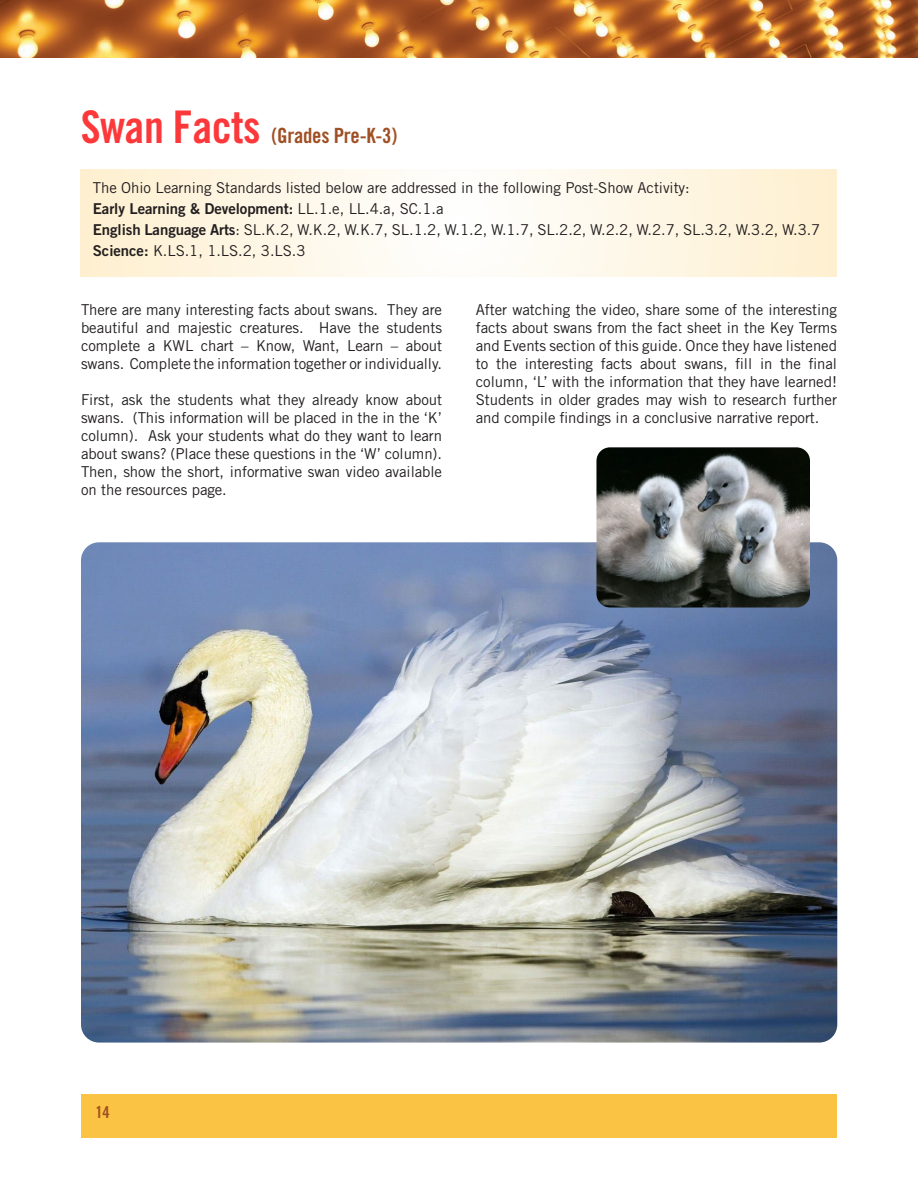
<style>
.page{position:relative;width:918px;height:1188px;background:#fff}
.page>*{position:absolute;margin:0;border:0;box-sizing:border-box;transform-origin:0 0}
.t1{font:21px "Trade Gothic LT Std Bd Cn 20";letter-spacing:-.01em;color:#9f4f23}
.t2{font:16.5px "Trade Gothic LT Std Bd Cn 20";color:#9f4f23}
.t3{font:15px/18px "Trade Gothic LT Std";letter-spacing:-.005em;color:#231f20;text-align:justify}
.t4{font:15px "Trade Gothic LT Std Bd 2";letter-spacing:-.005em;color:#231f20}
.s1{font-size:45px;color:#fc383a}
.s2{font-family:"Trade Gothic LT Std"}
.s3{font-family:"Trade Gothic LT Std Bd 2"}
</style>
<div class="page">
<div style="left:81px;top:1094px;width:756px;height:43px;background:#fbc343"></div>
<img style="left:0;top:0;width:918px;height:57px">
<svg style="left:81px;top:169px;width:756px;height:107px"></svg>
<img style="left:81px;top:542px;width:756px;height:501px">
<img style="left:596px;top:447px;width:214px;height:160px">
<p class="t1" style="left:81px;top:122px;width:318px"><span class="s1">Swan Facts</span> (Grades Pre-K-3)</p>
<p class="t3" style="left:93px;top:179px;width:598px">The Ohio Learning Standards listed below are addressed in the following Post-Show Activity:</p>
<p class="t4" style="left:93px;top:199px;width:352px">Early Learning &amp; Development: <span class="s2">LL.1.e, LL.4.a, SC.1.a</span></p>
<p class="t3" style="left:93px;top:221px;width:729px"><span class="s3">English Language Arts</span>: SL.K.2, W.K.2, W.K.7, SL.1.2, W.1.2, W.1.7, SL.2.2, W.2.2, W.2.7, SL.3.2, W.3.2, W.3.7</p>
<p class="t3" style="left:93px;top:242px;width:214px"><span class="s3">Science:</span> K.LS.1, 1.LS.2, 3.LS.3</p>
<p class="t3" style="left:81px;top:300px;width:363px">There are many interesting facts about swans. They are beautiful and majestic creatures. Have the students complete a KWL chart – Know, Want, Learn – about swans. Complete the information together or individually.</p>
<p class="t3" style="left:81px;top:390px;width:363px">First, ask the students what they already know about swans. (This information will be placed in the in the ‘K’ column). Ask your students what do they want to learn about swans? (Place these questions in the ‘W’ column).<br>Then, show the short, informative swan video available on the resources page.</p>
<p class="t3" style="left:476px;top:300px;width:363px">After watching the video, share some of the interesting facts about swans from the fact sheet in the Key Terms and Events section of this guide. Once they have listened to the interesting facts about swans, fill in the final column, ‘L’ with the information that they have learned!<br>Students in older grades may wish to research further and compile findings in a conclusive narrative report.</p>
<p class="t2" style="left:95px;top:1102px;width:16px">14</p>
</div>
